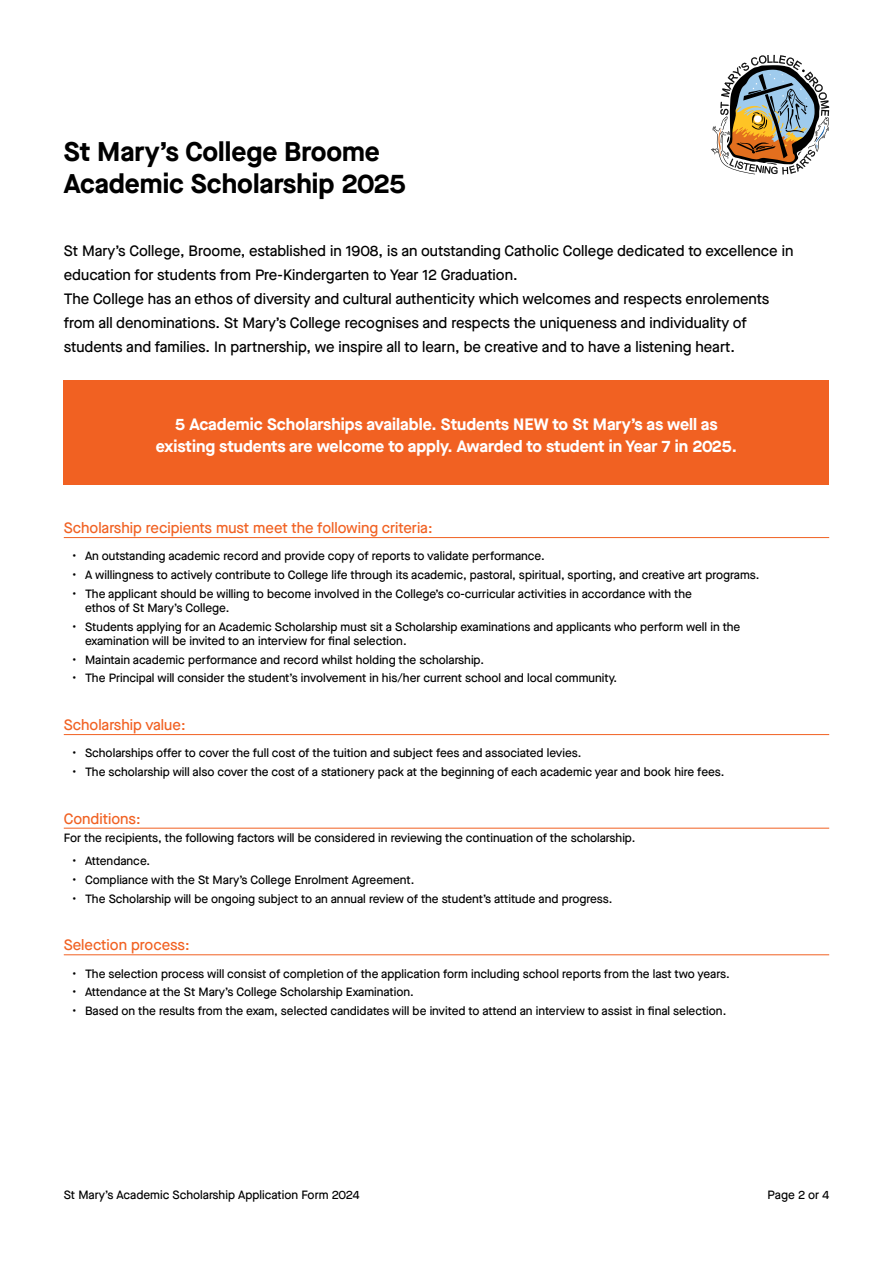
<style>
.page{position:relative;width:893px;height:1263px;background:#fff}
.page>*{position:absolute;margin:0;border:0;box-sizing:border-box;transform-origin:0 0}
.t1{font:700 27px/32.4px "Maison Neue";color:#000}
.t2{font:700 16.5px/21.6px "Maison Neue";color:#fff;text-align:center}
.t3{font:500 15px/24px "Maison Neue";color:#000}
.t4{font:500 15px "Maison Neue";color:#f16122}
.t5{font:500 12px/14.4px "Maison Neue";color:#000}
</style>
<div class="page">
<svg style="left:711px;top:55px;width:118px;height:119px"></svg>
<hr style="left:64px;top:537px;width:765px;height:1px;background:#f16122">
<hr style="left:64px;top:734px;width:765px;height:1px;background:#f16122">
<hr style="left:64px;top:828px;width:765px;height:1px;background:#f16122">
<hr style="left:64px;top:954px;width:765px;height:1px;background:#f16122">
<div style="left:64px;top:380px;width:765px;height:105px;background:#f16122"></div>
<h1 class="t1" style="left:64px;top:134px;width:344px">St Mary’s College Broome<br>Academic Scholarship 2025</h1>
<p class="t3" style="left:64px;top:238px;width:731px">St Mary’s College, Broome, established in 1908, is an outstanding Catholic College dedicated to excellence in education for students from Pre-Kindergarten to Year 12 Graduation.<br>The College has an ethos of diversity and cultural authenticity which welcomes and respects enrolements from all denominations. St Mary’s College recognises and respects the uniqueness and individuality of students and families. In partnership, we inspire all to learn, be creative and to have a listening heart.</p>
<h2 class="t2" style="left:156px;top:413px;width:583px">5 Academic Scholarships available. Students NEW to St Mary’s as well as existing students are welcome to apply. Awarded to student in Year 7 in 2025.</h2>
<p class="t4" style="left:64px;top:518px;width:370px">Scholarship recipients must meet the following criteria:</p>
<p class="t5" style="left:72px;top:549px;width:474px">• An outstanding academic record and provide copy of reports to validate performance.</p>
<p class="t5" style="left:72px;top:567px;width:689px">• A willingness to actively contribute to College life through its academic, pastoral, spiritual, sporting, and creative art programs.</p>
<p class="t5" style="left:85px;top:586px;width:608px;text-indent:-13px">• The applicant should be willing to become involved in the College’s co-curricular activities in accordance with the ethos of St Mary’s College.</p>
<p class="t5" style="left:85px;top:619px;width:657px;text-indent:-13px">• Students applying for an Academic Scholarship must sit a Scholarship examinations and applicants who perform well in the examination will be invited to an interview for final selection.</p>
<p class="t5" style="left:72px;top:652px;width:413px">• Maintain academic performance and record whilst holding the scholarship.</p>
<p class="t5" style="left:72px;top:671px;width:546px">• The Principal will consider the student’s involvement in his/her current school and local community.</p>
<p class="t4" style="left:64px;top:715px;width:123px">Scholarship value:</p>
<p class="t5" style="left:72px;top:746px;width:511px">• Scholarships offer to cover the full cost of the tuition and subject fees and associated levies.</p>
<p class="t5" style="left:72px;top:764px;width:654px">• The scholarship will also cover the cost of a stationery pack at the beginning of each academic year and book hire fees.</p>
<p class="t4" style="left:64px;top:808px;width:78px">Conditions:</p>
<p class="t5" style="left:64px;top:831px;width:573px">For the recipients, the following factors will be considered in reviewing the continuation of the scholarship.</p>
<p class="t5" style="left:72px;top:854px;width:79px">• Attendance.</p>
<p class="t5" style="left:72px;top:872px;width:344px">• Compliance with the St Mary’s College Enrolment Agreement.</p>
<p class="t5" style="left:72px;top:891px;width:542px">• The Scholarship will be ongoing subject to an annual review of the student’s attitude and progress.</p>
<p class="t4" style="left:64px;top:935px;width:127px">Selection process:</p>
<p class="t5" style="left:72px;top:966px;width:659px">• The selection process will consist of completion of the application form including school reports from the last two years.</p>
<p class="t5" style="left:72px;top:984px;width:343px">• Attendance at the St Mary’s College Scholarship Examination.</p>
<p class="t5" style="left:72px;top:1003px;width:656px">• Based on the results from the exam, selected candidates will be invited to attend an interview to assist in final selection.</p>
<p class="t5" style="left:64px;top:1188px;width:297px">St Mary’s Academic Scholarship Application Form 2024</p>
<p class="t5" style="left:767px;top:1188px;width:63px">Page 2 or 4</p>
</div>
